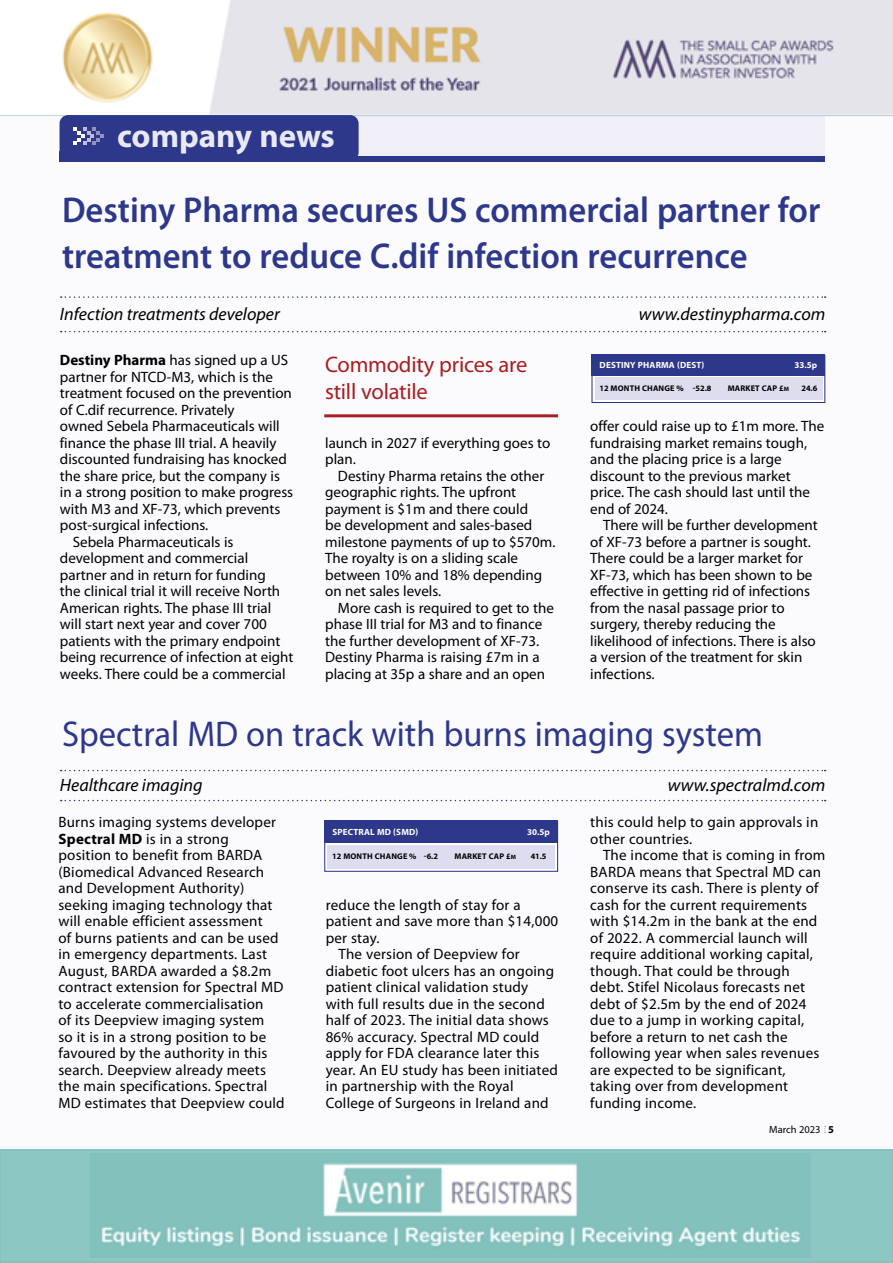
<style>
.page{position:relative;width:893px;height:1263px;background:#fff}
.page>*{position:absolute;margin:0;border:0;box-sizing:border-box;transform-origin:0 0}
.t1{font:600 36px/46.5px "Myriad Pro";color:#2d388b;scale:.96 1}
.t2{font:36px "Myriad Pro";color:#2d388b;scale:.96 1}
.t3{font:700 33px "Myriad Pro";color:#e9e8f5}
.t4{font:22.5px/27px "Myriad Pro";letter-spacing:-.01em;color:#aa1f22}
.t5{font:italic 18px "Myriad Pro";color:#000}
.t6{font:15px/16.5px "Myriad Pro";letter-spacing:.005em;color:#000}
.t7{font:10.5px "Myriad Pro";color:#000}
.t8{font:700 9px "Myriad Pro";letter-spacing:.02em;color:#fff}
.t9{font:700 8.25px "Myriad Pro";letter-spacing:.02em;color:#000}
.t10{font:700 8.25px "Myriad Pro";color:#000}
.s1{font-weight:700}
.s2{font-size:6.15px}
</style>
<div class="page">
<img style="left:62px;top:0;width:831px;height:115px">
<div style="left:0;top:115px;width:893px;height:1034px;background:#f7f6fb"></div>
<div style="left:146px;top:116px;width:679px;height:43px;background:#f0eff8"></div>
<div style="left:60px;top:115px;width:299px;height:46px;background:#2d388b;border-radius:9px"></div>
<div style="left:60px;top:156px;width:765px;height:6px;background:#2d388b"></div>
<svg style="left:73px;top:127px;width:31px;height:18px"></svg>
<div style="left:60px;top:152px;width:5px;height:10px;background:#2d388b"></div>
<div style="left:324px;top:821px;width:234px;height:51px;background:linear-gradient(to right,#fff,#fff);border:1px solid #2d388b"></div>
<div style="left:324px;top:820px;width:234px;height:23px;background:#2d388b"></div>
<div style="left:327px;top:845px;width:228px;height:23px;background:#deddef"></div>
<svg style="left:61px;top:296px;width:765px;height:2px"></svg>
<svg style="left:61px;top:331px;width:765px;height:1px"></svg>
<svg style="left:61px;top:770px;width:765px;height:1px"></svg>
<svg style="left:61px;top:800px;width:765px;height:1px"></svg>
<svg style="left:591px;top:375px;width:234px;height:28px"></svg>
<div style="left:591px;top:354px;width:234px;height:21px;background:#2d388b"></div>
<div style="left:594px;top:378px;width:228px;height:22px;background:#deddef"></div>
<hr style="left:324px;top:414px;width:234px;height:3px;background:#aa1f22">
<hr style="left:0;top:115px;width:893px;height:1px;background:#076667">
<div style="left:0;top:1150px;width:893px;height:112px;background:#8dc7c3"></div>
<img style="left:100px;top:1160px;width:703px;height:90px">
<div style="left:0;top:1149px;width:893px;height:114px;border:2px solid #83c1bc"></div>
<h2 class="t3" style="left:117px;top:115px;width:219px">company news</h2>
<h1 class="t1" style="left:62px;top:185px;width:791px">Destiny Pharma secures US commercial partner for treatment to reduce C.dif infection recurrence</h1>
<p class="t5" style="left:60px;top:303px;width:221px">Infection treatments developer</p>
<p class="t5" style="left:639px;top:303px;width:188px">www.destinypharma.com</p>
<p class="t6" style="left:60px;top:352px;width:230px"><span class="s1">Destiny Pharma</span> has signed up a US</p>
<p class="t6" style="left:60px;top:368px;width:215px">partner for NTCD-M3, which is the</p>
<p class="t6" style="left:60px;top:385px;width:233px">treatment focused on the prevention</p>
<p class="t6" style="left:60px;top:401px;width:176px">of C.dif recurrence. Privately</p>
<p class="t6" style="left:60px;top:418px;width:221px">owned Sebela Pharmaceuticals will</p>
<p class="t6" style="left:60px;top:434px;width:218px">finance the phase III trial. A heavily</p>
<p class="t6" style="left:60px;top:451px;width:228px">discounted fundraising has knocked</p>
<p class="t6" style="left:60px;top:467px;width:221px">the share price, but the company is</p>
<p class="t6" style="left:60px;top:484px;width:235px">in a strong position to make progress</p>
<p class="t6" style="left:60px;top:500px;width:222px">with M3 and XF-73, which prevents</p>
<p class="t6" style="left:60px;top:517px;width:150px">post-surgical infections.</p>
<p class="t6" style="left:73px;top:533px;width:162px">Sebela Pharmaceuticals is</p>
<p class="t6" style="left:60px;top:550px;width:190px">development and commercial</p>
<p class="t6" style="left:60px;top:566px;width:207px">partner and in return for funding</p>
<p class="t6" style="left:60px;top:583px;width:222px">the clinical trial it will receive North</p>
<p class="t6" style="left:60px;top:599px;width:213px">American rights. The phase III trial</p>
<p class="t6" style="left:60px;top:616px;width:208px">will start next year and cover 700</p>
<p class="t6" style="left:60px;top:632px;width:222px">patients with the primary endpoint</p>
<p class="t6" style="left:60px;top:649px;width:235px">being recurrence of infection at eight</p>
<p class="t6" style="left:60px;top:665px;width:227px">weeks. There could be a commercial</p>
<h3 class="t4" style="left:325px;top:350px;width:204px">Commodity prices are still volatile</h3>
<p class="t6" style="left:325px;top:434px;width:227px">launch in 2027 if everything goes to plan.</p>
<p class="t6" style="left:325px;top:467px;width:232px;text-indent:13px">Destiny Pharma retains the other geographic rights. The upfront payment is $1m and there could<br>be development and sales-based milestone payments of up to $570m.<br>The royalty is on a sliding scale between 10% and 18% depending on net sales levels.</p>
<p class="t6" style="left:325px;top:599px;width:230px;text-indent:13px">More cash is required to get to the phase III trial for M3 and to finance the further development of XF-73.<br>Destiny Pharma is raising £7m in a placing at 35p a share and an open</p>
<p class="t8" style="left:600px;top:359px;width:106px">DESTINY PHARMA (DEST)</p>
<p class="t8" style="left:794px;top:359px;width:24px">33.5p</p>
<p class="t9" style="left:600px;top:383px;width:113px">12 MONTH CHANGE % -52.8</p>
<p class="t9" style="left:728px;top:383px;width:63px">MARKET CAP £<span class="s2">m</span></p>
<p class="t10" style="left:801px;top:383px;width:17px">24.6</p>
<p class="t6" style="left:590px;top:418px;width:236px">offer could raise up to £1m more. The fundraising market remains tough, and the placing price is a large discount to the previous market price. The cash should last until the end of 2024.</p>
<p class="t6" style="left:590px;top:517px;width:229px;text-indent:13px">There will be further development of XF-73 before a partner is sought.<br>There could be a larger market for<br>XF-73, which has been shown to be effective in getting rid of infections from the nasal passage prior to surgery, thereby reducing the likelihood of infections. There is also a version of the treatment for skin infections.</p>
<h1 class="t2" style="left:62px;top:711px;width:732px">Spectral MD on track with burns imaging system</h1>
<p class="t5" style="left:60px;top:773px;width:144px">Healthcare imaging</p>
<p class="t5" style="left:668px;top:773px;width:159px">www.spectralmd.com</p>
<p class="t6" style="left:58px;top:814px;width:228px">Burns imaging systems developer<br><span class="s1">Spectral MD</span> is in a strong position to benefit from BARDA (Biomedical Advanced Research and Development Authority) seeking imaging technology that will enable efficient assessment<br>of burns patients and can be used in emergency departments. Last<br>August, BARDA awarded a $8.2m contract extension for Spectral MD to accelerate commercialisation<br>of its Deepview imaging system<br>so it is in a strong position to be favoured by the authority in this search. Deepview already meets the main specifications. Spectral<br>MD estimates that Deepview could</p>
<p class="t8" style="left:332px;top:826px;width:88px">SPECTRAL MD (SMD)</p>
<p class="t8" style="left:527px;top:826px;width:24px">30.5p</p>
<p class="t9" style="left:332px;top:851px;width:107px">12 MONTH CHANGE % -6.2</p>
<p class="t9" style="left:455px;top:851px;width:63px">MARKET CAP £<span class="s2">m</span></p>
<p class="t10" style="left:531px;top:851px;width:17px">41.5</p>
<p class="t6" style="left:326px;top:896px;width:196px">reduce the length of stay for a</p>
<p class="t6" style="left:326px;top:913px;width:234px">patient and save more than $14,000</p>
<p class="t6" style="left:326px;top:929px;width:55px">per stay.</p>
<p class="t6" style="left:338px;top:946px;width:183px">The version of Deepview for</p>
<p class="t6" style="left:326px;top:962px;width:230px">diabetic foot ulcers has an ongoing</p>
<p class="t6" style="left:326px;top:979px;width:204px">patient clinical validation study</p>
<p class="t6" style="left:326px;top:995px;width:221px">with full results due in the second</p>
<p class="t6" style="left:326px;top:1012px;width:225px">half of 2023. The initial data shows</p>
<p class="t6" style="left:326px;top:1028px;width:215px">86% accuracy. Spectral MD could</p>
<p class="t6" style="left:326px;top:1045px;width:215px">apply for FDA clearance later this</p>
<p class="t6" style="left:326px;top:1061px;width:234px">year. An EU study has been initiated</p>
<p class="t6" style="left:326px;top:1078px;width:189px">in partnership with the Royal</p>
<p class="t6" style="left:326px;top:1094px;width:225px">College of Surgeons in Ireland and</p>
<p class="t6" style="left:590px;top:814px;width:230px">this could help to gain approvals in other countries.</p>
<p class="t6" style="left:590px;top:847px;width:237px;text-indent:13px">The income that is coming in from<br>BARDA means that Spectral MD can conserve its cash. There is plenty of cash for the current requirements with $14.2m in the bank at the end of 2022. A commercial launch will require additional working capital, though. That could be through debt. Stifel Nicolaus forecasts net debt of $2.5m by the end of 2024 due to a jump in working capital, before a return to net cash the following year when sales revenues are expected to be significant, taking over from development funding income.</p>
<p class="t7" style="left:769px;top:1123px;width:66px">March 2023 <span class="s1">5</span></p>
</div>
